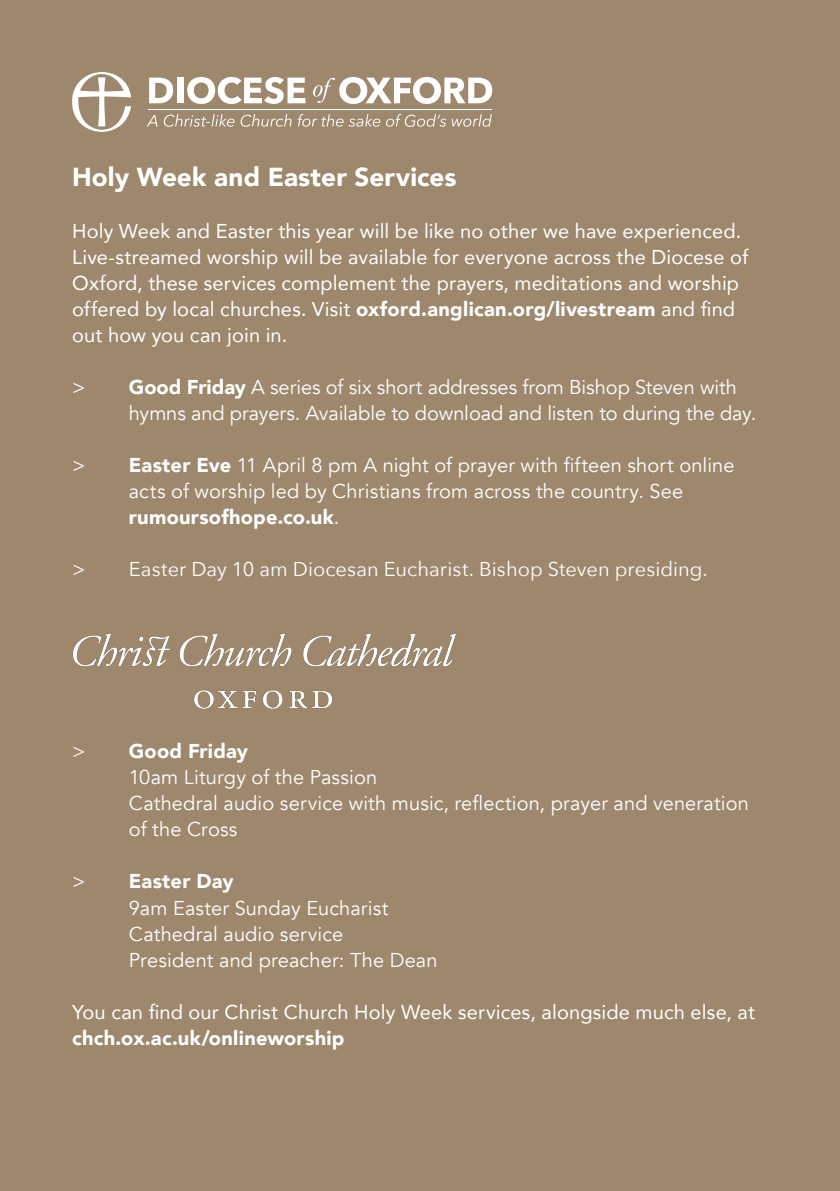
<style>
.page{position:relative;width:840px;height:1191px;background:#fff}
.page>*{position:absolute;margin:0;border:0;box-sizing:border-box;transform-origin:0 0}
.Section_head{font:900 26px "Avenir";letter-spacing:.005em;color:#fff}
._10mm_indent{font:20px/26px "Avenir";letter-spacing:.005em;color:#fff}
.t1{font:20px/26px "Avenir";letter-spacing:.005em;color:#fff}
._10mm_indent-2{font:20px "Avenir Next";letter-spacing:.005em;color:#fff}
.s1{font-weight:900}
</style>
<div class="page">
<div style="left:0;top:0;width:839px;height:1191px;background:#9d886d"></div>
<svg style="left:147px;top:115px;width:10px;height:11px"></svg>
<svg style="left:164px;top:114px;width:70px;height:13px"></svg>
<svg style="left:240px;top:114px;width:51px;height:13px"></svg>
<svg style="left:297px;top:114px;width:83px;height:13px"></svg>
<svg style="left:386px;top:114px;width:105px;height:13px"></svg>
<svg style="left:72px;top:72px;width:59px;height:60px"></svg>
<hr style="left:148px;top:109px;width:343px;height:1px;background:#fff">
<svg style="left:149px;top:78px;width:24px;height:25px"></svg>
<div style="left:177px;top:78px;width:6px;height:25px;background:#fff"></div>
<svg style="left:187px;top:77px;width:118px;height:27px"></svg>
<svg style="left:313px;top:77px;width:179px;height:27px"></svg>
<img style="left:73px;top:633px;width:383px;height:76px">
<p class="Section_head" style="left:72px;top:155px;width:385px">Holy Week and Easter Services</p>
<p class="t1" style="left:72px;top:218px;width:677px">Holy Week and Easter this year will be like no other we have experienced.<br>Live-streamed worship will be available for everyone across the Diocese of Oxford, these services complement the prayers, meditations and worship offered by local churches. Visit <span class="s1">oxford.anglican.org/livestream</span> and find out how you can join in.</p>
<p class="_10mm_indent" style="left:129px;top:375px;width:628px;text-indent:-57px">&gt; <span class="s1">Good Friday</span> A series of six short addresses from Bishop Steven with hymns and prayers. Available to download and listen to during the day.</p>
<p class="_10mm_indent" style="left:129px;top:453px;width:607px;text-indent:-57px">&gt; <span class="s1">Easter Eve</span> 11 April 8 pm A night of prayer with fifteen short online acts of worship led by Christians from across the country. See <span class="s1">rumoursofhope.co.uk</span>.</p>
<p class="_10mm_indent-2" style="left:72px;top:552px;width:637px">&gt; Easter Day 10 am Diocesan Eucharist. Bishop Steven presiding.</p>
<p class="_10mm_indent" style="left:129px;top:739px;width:621px;text-indent:-57px">&gt; <span class="s1">Good Friday<br></span>10am Liturgy of the Passion<br>Cathedral audio service with music, reflection, prayer and veneration of the Cross</p>
<p class="_10mm_indent" style="left:129px;top:869px;width:310px;text-indent:-57px">&gt; <span class="s1">Easter Day<br></span>9am Easter Sunday Eucharist<br>Cathedral audio service<br>President and preacher: The Dean</p>
<p class="t1" style="left:72px;top:998px;width:684px">You can find our Christ Church Holy Week services, alongside much else, at <span class="s1">chch.ox.ac.uk/onlineworship</span></p>
</div>
